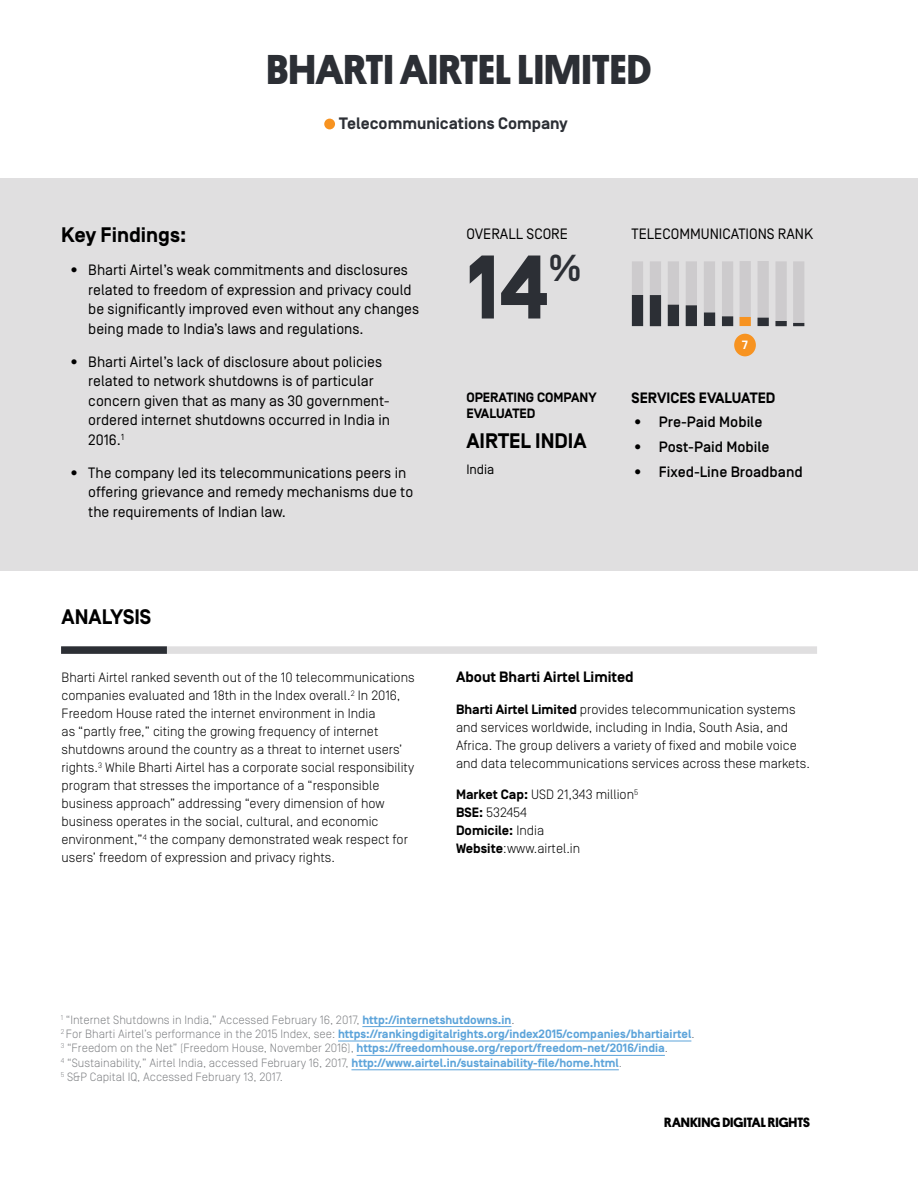
<style>
.page{position:relative;width:918px;height:1188px;background:#fff}
.page>*{position:absolute;margin:0;border:0;box-sizing:border-box;transform-origin:0 0}
.t1{font:700 90px "Simplon BP";color:#2c2f35}
.t2{font:700 42px "Platform";color:#2c2f35}
.t3{font:700 37.5px "Simplon BP";color:#2c2f35}
.t4{font:700 21px "Simplon BP";color:#000}
.t5{font:700 16.5px "Simplon BP";color:#2c2f35}
.t6{font:15px/19.5px "Simplon BP Regular";color:#000}
.t7{font:500 15px "Simplon BP";color:#000}
.t8{font:700 15px "Simplon BP";color:#000}
.t9{font:300 13.5px/18px "Simplon BP";color:#000}
.t10{font:700 13.5px/16.2px "Simplon BP";color:#000}
.t11{font:700 13.5px "Platform";color:#000}
.t12{font:13.5px "Simplon BP Regular";color:#000}
.t13{font:300 12px/14.4px "Simplon BP";color:#808285}
.t14{font:700 12px "Simplon BP";color:#fff}
.s1{font-weight:700}
.s2{font-weight:700;color:#5da4da}
.s3{color:#6b686c}
</style>
<div class="page">
<div style="left:0;top:178px;width:918px;height:393px;background:#e0dfe0"></div>
<div style="left:61px;top:646px;width:756px;height:8px;background:#e0dfe0"></div>
<div style="left:61px;top:646px;width:106px;height:8px;background:#2c2f35"></div>
<div style="left:324px;top:119px;width:11px;height:10px;background:#f79321;border-radius:50%"></div>
<hr style="left:362px;top:1026px;width:149px;height:1px;background:#5da4da">
<hr style="left:338px;top:1041px;width:353px;height:1px;background:#5da4da">
<hr style="left:357px;top:1055px;width:308px;height:1px;background:#5da4da">
<hr style="left:351px;top:1069px;width:268px;height:1px;background:#5da4da">
<div style="left:668px;top:261px;width:11px;height:65px;background:#cdcbcd"></div>
<div style="left:632px;top:261px;width:11px;height:65px;background:#cdcbcd"></div>
<div style="left:650px;top:261px;width:11px;height:65px;background:#cdcbcd"></div>
<div style="left:686px;top:261px;width:11px;height:65px;background:#cdcbcd"></div>
<div style="left:722px;top:261px;width:11px;height:65px;background:#cdcbcd"></div>
<div style="left:740px;top:261px;width:11px;height:65px;background:#cdcbcd"></div>
<div style="left:740px;top:317px;width:11px;height:9px;background:#f79321"></div>
<div style="left:758px;top:261px;width:11px;height:65px;background:#cdcbcd"></div>
<div style="left:758px;top:318px;width:11px;height:8px;background:#2c2f35"></div>
<div style="left:775px;top:261px;width:12px;height:65px;background:#cdcbcd"></div>
<div style="left:793px;top:261px;width:11px;height:65px;background:#cdcbcd"></div>
<div style="left:734px;top:334px;width:22px;height:22px;background:#f79321;border-radius:50%"></div>
<div style="left:704px;top:261px;width:11px;height:65px;background:#cdcbcd"></div>
<div style="left:704px;top:313px;width:11px;height:13px;background:#2c2f35"></div>
<div style="left:632px;top:295px;width:11px;height:31px;background:#2c2f35"></div>
<div style="left:775px;top:321px;width:12px;height:5px;background:#2c2f35"></div>
<div style="left:722px;top:316px;width:11px;height:10px;background:#2c2f35"></div>
<svg style="left:793px;top:323px;width:11px;height:3px"></svg>
<div style="left:686px;top:305px;width:11px;height:21px;background:#2c2f35"></div>
<div style="left:668px;top:305px;width:11px;height:21px;background:#2c2f35"></div>
<div style="left:650px;top:295px;width:11px;height:31px;background:#2c2f35"></div>
<h2 class="t2" style="left:267px;top:39px;width:386px">BHARTI AIRTEL LIMITED</h2>
<p class="t5" style="left:339px;top:114px;width:230px">Telecommunications Company</p>
<h3 class="t4" style="left:61px;top:223px;width:127px">Key Findings:</h3>
<p class="t6" style="left:88px;top:260px;width:332px;text-indent:-20px">• Bharti Airtel’s weak commitments and disclosures related to freedom of expression and privacy could be significantly improved even without any changes being made to India’s laws and regulations.</p>
<p class="t6" style="left:88px;top:352px;width:303px;text-indent:-20px">• Bharti Airtel’s lack of disclosure about policies related to network shutdowns is of particular concern given that as many as 30 government&shy;ordered internet shutdowns occurred in India in 2016.<sup>1</sup></p>
<p class="t6" style="left:88px;top:463px;width:326px;text-indent:-20px">• The company led its telecommunications peers in offering grievance and remedy mechanisms due to the requirements of Indian law.</p>
<h3 class="t4" style="left:62px;top:605px;width:91px">ANALYSIS</h3>
<p class="t6" style="left:466px;top:224px;width:103px">OVERALL SCORE</p>
<h1 class="t1" style="left:466px;top:236px;width:84px">14</h1>
<h3 class="t3" style="left:549px;top:247px;width:35px">%</h3>
<p class="t10" style="left:466px;top:390px;width:132px">OPERATING COMPANY<br>EVALUATED</p>
<h3 class="t4" style="left:466px;top:429px;width:122px">AIRTEL INDIA</h3>
<p class="t12" style="left:466px;top:461px;width:30px">India</p>
<p class="t6" style="left:632px;top:224px;width:183px">TELECOMMUNICATIONS RANK</p>
<p class="t14" style="left:742px;top:338px;width:7px">7</p>
<p class="t8" style="left:632px;top:389px;width:145px">SERVICES EVALUATED</p>
<p class="t7" style="left:632px;top:413px;width:132px">• Pre-Paid Mobile</p>
<p class="t7" style="left:632px;top:438px;width:139px">• Post-Paid Mobile</p>
<p class="t7" style="left:632px;top:463px;width:172px">• Fixed-Line Broadband</p>
<p class="t9" style="left:62px;top:668px;width:355px">Bharti Airtel ranked seventh out of the 10 telecommunications companies evaluated and 18th in the Index overall.<sup>2</sup> In 2016, Freedom House rated the internet environment in India<br>as “partly free,” citing the growing frequency of internet shutdowns around the country as a threat to internet users’ rights.<sup>3</sup> While Bharti Airtel has a corporate social responsibility program that stresses the importance of a “responsible business approach” addressing “every dimension of how business operates in the social, cultural, and economic environment,”<sup>4</sup> the company demonstrated weak respect for users’ freedom of expression and privacy rights.</p>
<p class="t8" style="left:456px;top:669px;width:179px">About Bharti Airtel Limited</p>
<p class="t9" style="left:456px;top:700px;width:355px"><span class="s1">Bharti Airtel Limited</span> provides telecommunication systems and services worldwide, including in India, South Asia, and Africa. The group delivers a variety of fixed and mobile voice and data telecommunications services across these markets.</p>
<p class="t9" style="left:456px;top:785px;width:184px"><span class="s1">Market Cap:</span> USD 21,343 million<sup>5<br></sup><span class="s1">BSE:</span> 532454<br><span class="s1">Domicile:</span> India<br><span class="s1">Website</span>:www.airtel.in</p>
<p class="t13" style="left:61px;top:1012px;width:635px"><sup>1</sup> “Internet Shutdowns in India,” Accessed February 16, 2017, <span class="s2">http://internetshutdowns.in</span><span class="s3">.<br></span><sup>2</sup> For Bharti Airtel’s performance in the 2015 Index, see: <span class="s2">https://rankingdigitalrights.org/index2015/companies/bhartiairtel</span><span class="s3">.<br></span><sup>3</sup> “Freedom on the Net” (Freedom House, November 2016), <span class="s2">https://freedomhouse.org/report/freedom-net/2016/india</span><span class="s3">.<br></span><sup>4</sup> “Sustainability,” Airtel India, accessed February 16, 2017, <span class="s2">http://www.airtel.in/sustainability-file/home.html</span>.<br><sup>5</sup> S&amp;P Capital IQ, Accessed February 13, 2017.</p>
<p class="t11" style="left:664px;top:1113px;width:147px">RANKING DIGITAL RIGHTS</p>
</div>
